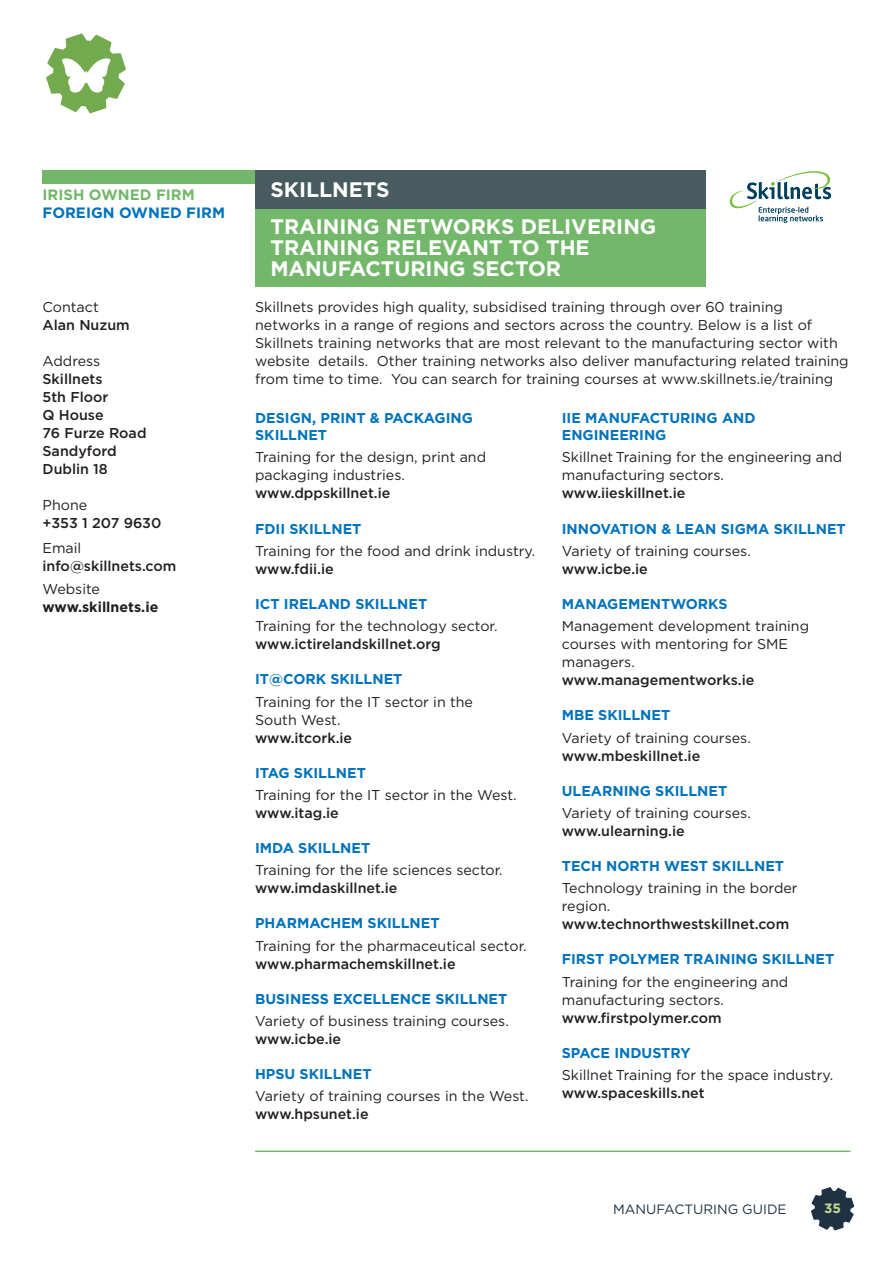
<style>
.page{position:relative;width:893px;height:1263px;background:#fff}
.page>*{position:absolute;margin:0;border:0;box-sizing:border-box;transform-origin:0 0}
.t1{font:700 21px/37.2px "Gotham";color:#fff}
.t2{font:700 15px "Gotham";color:#0073bc}
.t3{font:700 15px "Gotham";color:#73b86a}
.t4{font:14.25px/18px "Gotham";color:#231f20}
.t5{font:500 14.25px/18px "Gotham";color:#231f20}
.t6{font:700 14.25px/17.1px "Gotham";color:#0073bc}
.t7{font:700 14.25px "Gotham";color:#231f20}
.t8{font:13.5px "Gotham";color:#1f3243}
.t9{font:700 13.5px "Gotham";color:#bfdc92}
</style>
<div class="page">
<svg style="left:811px;top:1187px;width:43px;height:43px"></svg>
<div style="left:255px;top:170px;width:451px;height:116px;background:#73b86a"></div>
<div style="left:43px;top:170px;width:595px;height:13px;background:#73b86a"></div>
<div style="left:255px;top:170px;width:451px;height:39px;background:#485b5f"></div>
<hr style="left:255px;top:1150px;width:595px;height:2px;background:#73b86a">
<svg style="left:46px;top:34px;width:80px;height:79px"></svg>
<svg style="left:730px;top:171px;width:101px;height:52px"></svg>
<p class="t3" style="left:43px;top:190px;width:154px">IRISH OWNED FIRM</p>
<p class="t2" style="left:43px;top:208px;width:184px">FOREIGN OWNED FIRM</p>
<p class="t4" style="left:43px;top:299px;width:58px">Contact</p>
<p class="t5" style="left:43px;top:317px;width:89px">Alan Nuzum</p>
<p class="t4" style="left:43px;top:353px;width:59px">Address</p>
<p class="t5" style="left:43px;top:371px;width:106px">Skillnets<br>5th Floor<br>Q House<br>76 Furze Road<br>Sandyford<br>Dublin 18</p>
<p class="t4" style="left:43px;top:497px;width:46px">Phone</p>
<p class="t5" style="left:43px;top:515px;width:120px">+353 1 207 9630</p>
<p class="t4" style="left:43px;top:541px;width:40px">Email</p>
<p class="t5" style="left:43px;top:559px;width:135px">info@skillnets.com</p>
<p class="t4" style="left:43px;top:581px;width:59px">Website</p>
<p class="t7" style="left:43px;top:602px;width:117px">WWW.SKILLNETS.IE</p>
<h1 class="t1" style="left:270px;top:172px;width:387px">SKILLNETS<br>TRAINING NETWORKS DELIVERING</h1>
<h1 class="t1" style="left:270px;top:239px;width:321px;line-height:21px">TRAINING RELEVANT TO THE<br>MANUFACTURING SECTOR</h1>
<p class="t4" style="left:255px;top:299px;width:595px">Skillnets provides high quality, subsidised training through over 60 training networks in a range of regions and sectors across the country. Below is a list of Skillnets training networks that are most relevant to the manufacturing sector with website details. Other training networks also deliver manufacturing related training from time to time. You can search for training courses at www.skillnets.ie/training</p>
<p class="t6" style="left:255px;top:411px;width:219px">DESIGN, PRINT &amp; PACKAGING<br>SKILLNET</p>
<p class="t4" style="left:255px;top:450px;width:233px">Training for the design, print and packaging industries.</p>
<p class="t5" style="left:255px;top:486px;width:137px">www.dppskillnet.ie</p>
<p class="t6" style="left:255px;top:521px;width:108px">FDII SKILLNET</p>
<p class="t4" style="left:255px;top:543px;width:282px">Training for the food and drink industry.</p>
<p class="t5" style="left:255px;top:561px;width:80px">www.fdii.ie</p>
<p class="t6" style="left:255px;top:596px;width:174px">ICT IRELAND SKILLNET</p>
<p class="t4" style="left:255px;top:618px;width:244px">Training for the technology sector.</p>
<p class="t5" style="left:255px;top:636px;width:187px">www.ictirelandskillnet.org</p>
<p class="t6" style="left:255px;top:672px;width:149px">IT@CORK SKILLNET</p>
<p class="t4" style="left:255px;top:694px;width:219px">Training for the IT sector in the<br>South West.</p>
<p class="t5" style="left:255px;top:730px;width:99px">www.itcork.ie</p>
<p class="t6" style="left:255px;top:765px;width:112px">ITAG SKILLNET</p>
<p class="t4" style="left:255px;top:787px;width:263px">Training for the IT sector in the West.</p>
<p class="t5" style="left:255px;top:805px;width:85px">www.itag.ie</p>
<p class="t6" style="left:255px;top:841px;width:117px">IMDA SKILLNET</p>
<p class="t4" style="left:255px;top:862px;width:249px">Training for the life sciences sector.</p>
<p class="t5" style="left:255px;top:880px;width:144px">www.imdaskillnet.ie</p>
<p class="t6" style="left:255px;top:916px;width:186px">PHARMACHEM SKILLNET</p>
<p class="t4" style="left:255px;top:938px;width:273px">Training for the pharmaceutical sector.</p>
<p class="t5" style="left:255px;top:956px;width:202px">www.pharmachemskillnet.ie</p>
<p class="t6" style="left:255px;top:991px;width:254px">BUSINESS EXCELLENCE SKILLNET</p>
<p class="t4" style="left:255px;top:1013px;width:255px">Variety of business training courses.</p>
<p class="t5" style="left:255px;top:1031px;width:88px">www.icbe.ie</p>
<p class="t6" style="left:255px;top:1067px;width:118px">HPSU SKILLNET</p>
<p class="t4" style="left:255px;top:1088px;width:275px">Variety of training courses in the West.</p>
<p class="t5" style="left:255px;top:1106px;width:115px">www.hpsunet.ie</p>
<p class="t6" style="left:562px;top:411px;width:195px">IIE MANUFACTURING AND<br>ENGINEERING</p>
<p class="t4" style="left:562px;top:450px;width:282px">Skillnet Training for the engineering and manufacturing sectors.</p>
<p class="t5" style="left:562px;top:486px;width:125px">www.iieskillnet.ie</p>
<p class="t6" style="left:562px;top:521px;width:286px">INNOVATION &amp; LEAN SIGMA SKILLNET</p>
<p class="t4" style="left:562px;top:543px;width:191px">Variety of training courses.</p>
<p class="t5" style="left:562px;top:561px;width:88px">www.icbe.ie</p>
<p class="t6" style="left:562px;top:596px;width:167px">MANAGEMENTWORKS</p>
<p class="t4" style="left:562px;top:618px;width:249px">Management development training courses with mentoring for SME managers.</p>
<p class="t5" style="left:562px;top:672px;width:194px">www.managementworks.ie</p>
<p class="t6" style="left:562px;top:708px;width:110px">MBE SKILLNET</p>
<p class="t4" style="left:562px;top:730px;width:191px">Variety of training courses.</p>
<p class="t5" style="left:562px;top:748px;width:140px">www.mbeskillnet.ie</p>
<p class="t6" style="left:562px;top:783px;width:167px">ULEARNING SKILLNET</p>
<p class="t4" style="left:562px;top:805px;width:191px">Variety of training courses.</p>
<p class="t5" style="left:562px;top:823px;width:124px">www.ulearning.ie</p>
<p class="t6" style="left:562px;top:859px;width:224px">TECH NORTH WEST SKILLNET</p>
<p class="t4" style="left:562px;top:880px;width:237px">Technology training in the border region.</p>
<p class="t5" style="left:562px;top:916px;width:229px">www.technorthwestskillnet.com</p>
<p class="t6" style="left:562px;top:952px;width:274px">FIRST POLYMER TRAINING SKILLNET</p>
<p class="t4" style="left:562px;top:974px;width:228px">Training for the engineering and manufacturing sectors.</p>
<p class="t5" style="left:562px;top:1010px;width:161px">www.firstpolymer.com</p>
<p class="t6" style="left:562px;top:1045px;width:130px">SPACE INDUSTRY</p>
<p class="t4" style="left:562px;top:1067px;width:273px">Skillnet Training for the space industry.</p>
<p class="t5" style="left:562px;top:1085px;width:144px">www.spaceskills.net</p>
<p class="t8" style="left:613px;top:1205px;width:175px">MANUFACTURING GUIDE</p>
<p class="t9" style="left:824px;top:1204px;width:18px">35</p>
</div>
